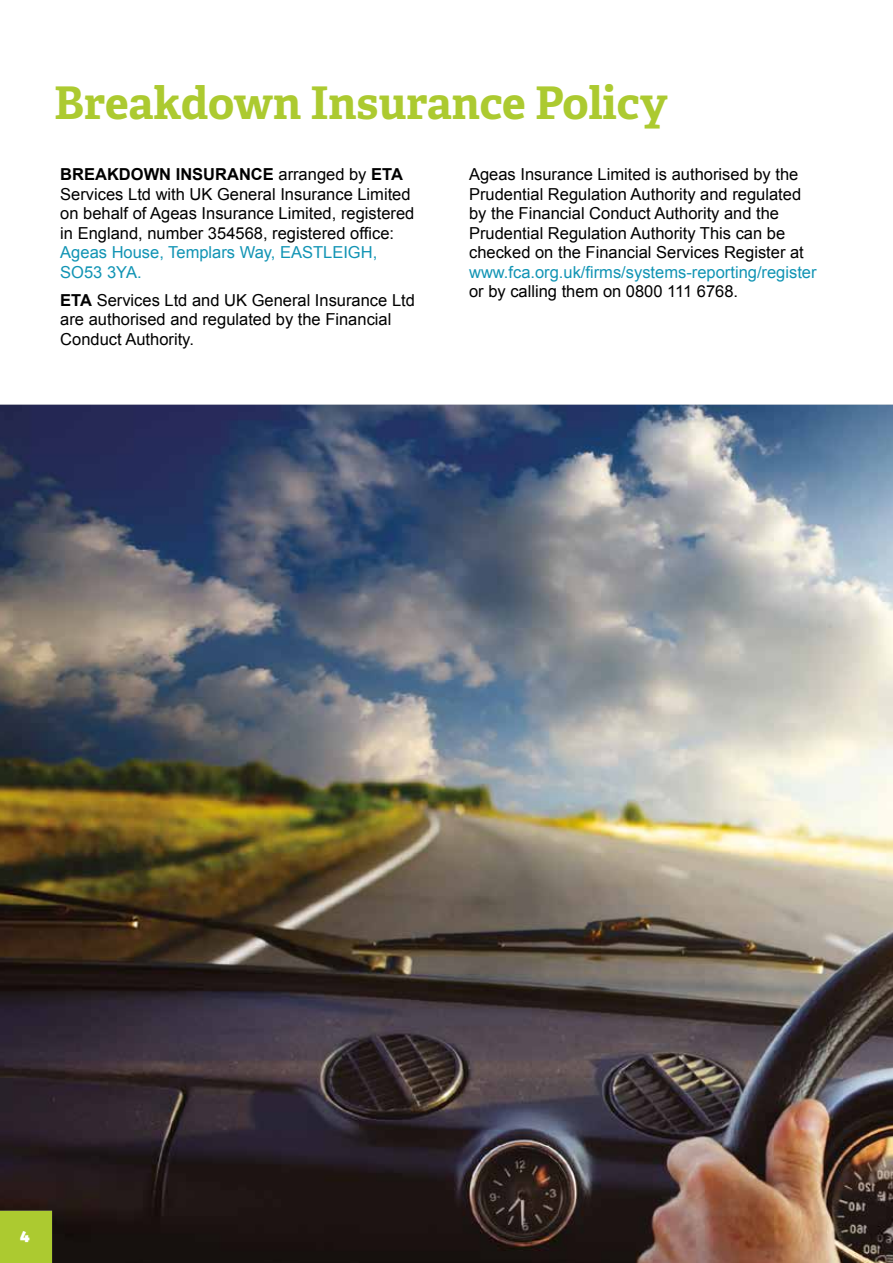
<style>
.page{position:relative;width:893px;height:1263px;background:#fff}
.page>*{position:absolute;margin:0;border:0;box-sizing:border-box;transform-origin:0 0}
.t1{font:700 45px "Adelle";color:#acca30}
.t2{font:16.5px/19.5px "Arial";color:#000}
.t3{font:16.5px/19.5px "Arial";color:#1194b4}
.t4{font:800 16.5px "Adelle";color:#fff}
.s1{font-weight:700}
</style>
<div class="page">
<img style="left:0;top:405px;width:893px;height:858px">
<h1 class="t1" style="left:54px;top:74px;width:615px">Breakdown Insurance Policy</h1>
<p class="t2" style="left:60px;top:165px;width:356px"><span class="s1">BREAKDOWN INSURANCE</span> arranged by <span class="s1">ETA </span>Services Ltd with UK General Insurance Limited on behalf of Ageas Insurance Limited, registered in England, number 354568, registered office:</p>
<p class="t3" style="left:60px;top:243px;width:318px">Ageas House, Templars Way, EASTLEIGH,<br>SO53 3YA.</p>
<p class="t2" style="left:60px;top:291px;width:356px"><span class="s1">ETA</span> Services Ltd and UK General Insurance Ltd are authorised and regulated by the Financial<br>Conduct Authority.</p>
<p class="t2" style="left:469px;top:165px;width:336px">Ageas Insurance Limited is authorised by the Prudential Regulation Authority and regulated by the Financial Conduct Authority and the Prudential Regulation Authority This can be checked on the Financial Services Register at</p>
<p class="t3" style="left:469px;top:263px;width:349px">www.fca.org.uk/firms/systems-reporting/register</p>
<p class="t2" style="left:469px;top:282px;width:271px">or by calling them on 0800 111 6768.</p>
<p class="t4" style="left:20px;top:1224px;width:12px">4</p>
</div>
